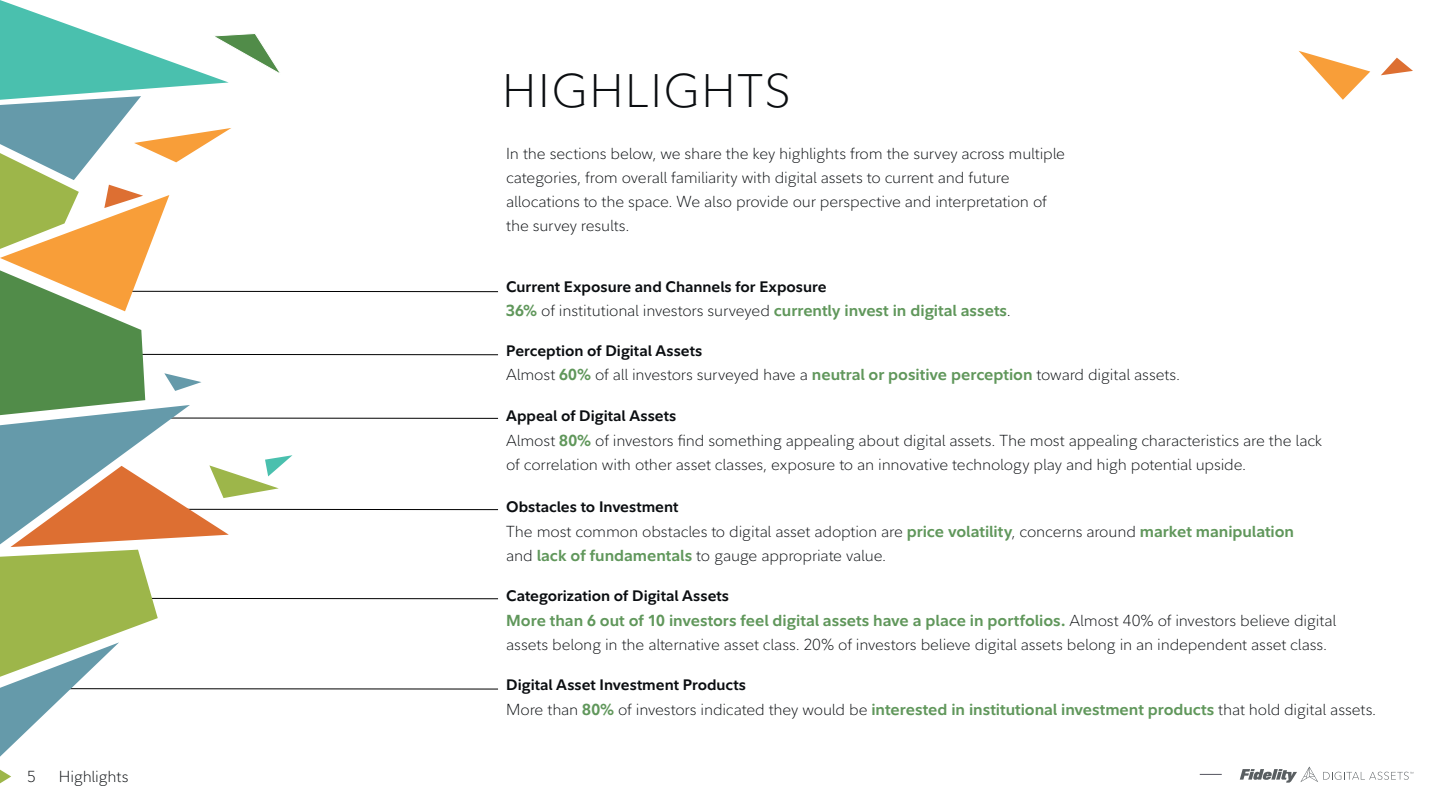
<style>
.page{position:relative;width:1440px;height:810px;background:#fff}
.page>*{position:absolute;margin:0;border:0;box-sizing:border-box;transform-origin:0 0}
.t1{font:300 46.5px "Fidelity Sans";letter-spacing:.035em;color:#0b0e11}
.t2{font:300 15.75px/24px "Fidelity Sans";letter-spacing:-.01em;color:#0b0e11}
.t3{font:700 15.75px "Fidelity Sans";color:#60975b}
.t4{font:700 15px "Fidelity Sans";color:#0b0e11}
.s1{font-weight:300;color:#0b0e11}
.s2{font-weight:700;color:#60975b}
</style>
<div class="page">
<svg style="left:1200px;top:774px;width:22px;height:1px"></svg>
<svg style="left:1240px;top:767px;width:173px;height:16px"></svg>
<svg style="left:1299px;top:51px;width:71px;height:49px"></svg>
<svg style="left:1381px;top:58px;width:32px;height:17px"></svg>
<svg style="left:0;top:0;width:499px;height:784px"></svg>
<p class="t2" style="left:27px;top:765px;width:10px">5</p>
<p class="t2" style="left:59px;top:764px;width:71px">Highlights</p>
<h1 class="t1" style="left:502px;top:60px;width:290px">HIGHLIGHTS</h1>
<p class="t2" style="left:506px;top:142px;width:560px">In the sections below, we share the key highlights from the survey across multiple categories, from overall familiarity with digital assets to current and future allocations to the space. We also provide our perspective and interpretation of the survey results.</p>
<p class="t4" style="left:506px;top:277px;width:322px">Current Exposure and Channels for Exposure</p>
<p class="t3" style="left:506px;top:301px;width:506px">36% <span class="s1">of institutional investors surveyed</span> currently invest in digital assets<span class="s1">.</span></p>
<p class="t4" style="left:506px;top:341px;width:198px">Perception of Digital Assets</p>
<p class="t2" style="left:506px;top:363px;width:676px">Almost <span class="s2">60%</span> of all investors surveyed have a <span class="s2">neutral or positive perception</span> toward digital assets.</p>
<p class="t4" style="left:506px;top:406px;width:172px">Appeal of Digital Assets</p>
<p class="t2" style="left:506px;top:429px;width:818px">Almost <span class="s2">80%</span> of investors find something appealing about digital assets. The most appealing characteristics are the lack of correlation with other asset classes, exposure to an innovative technology play and high potential upside.</p>
<p class="t4" style="left:506px;top:497px;width:174px">Obstacles to Investment</p>
<p class="t2" style="left:506px;top:520px;width:789px">The most common obstacles to digital asset adoption are <span class="s2">price volatility</span>, concerns around <span class="s2">market manipulation </span>and <span class="s2">lack of fundamentals</span> to gauge appropriate value.</p>
<p class="t4" style="left:506px;top:586px;width:224px">Categorization of Digital Assets</p>
<p class="t2" style="left:506px;top:609px;width:832px"><span class="s2">More than 6 out of 10 investors feel digital assets have a place in portfolios.</span> Almost 40% of investors believe digital assets belong in the alternative asset class. 20% of investors believe digital assets belong in an independent asset class.</p>
<p class="t4" style="left:506px;top:675px;width:241px">Digital Asset Investment Products</p>
<p class="t2" style="left:506px;top:698px;width:872px">More than <span class="s2">80%</span> of investors indicated they would be <span class="s2">interested in institutional investment products</span> that hold digital assets.</p>
</div>
